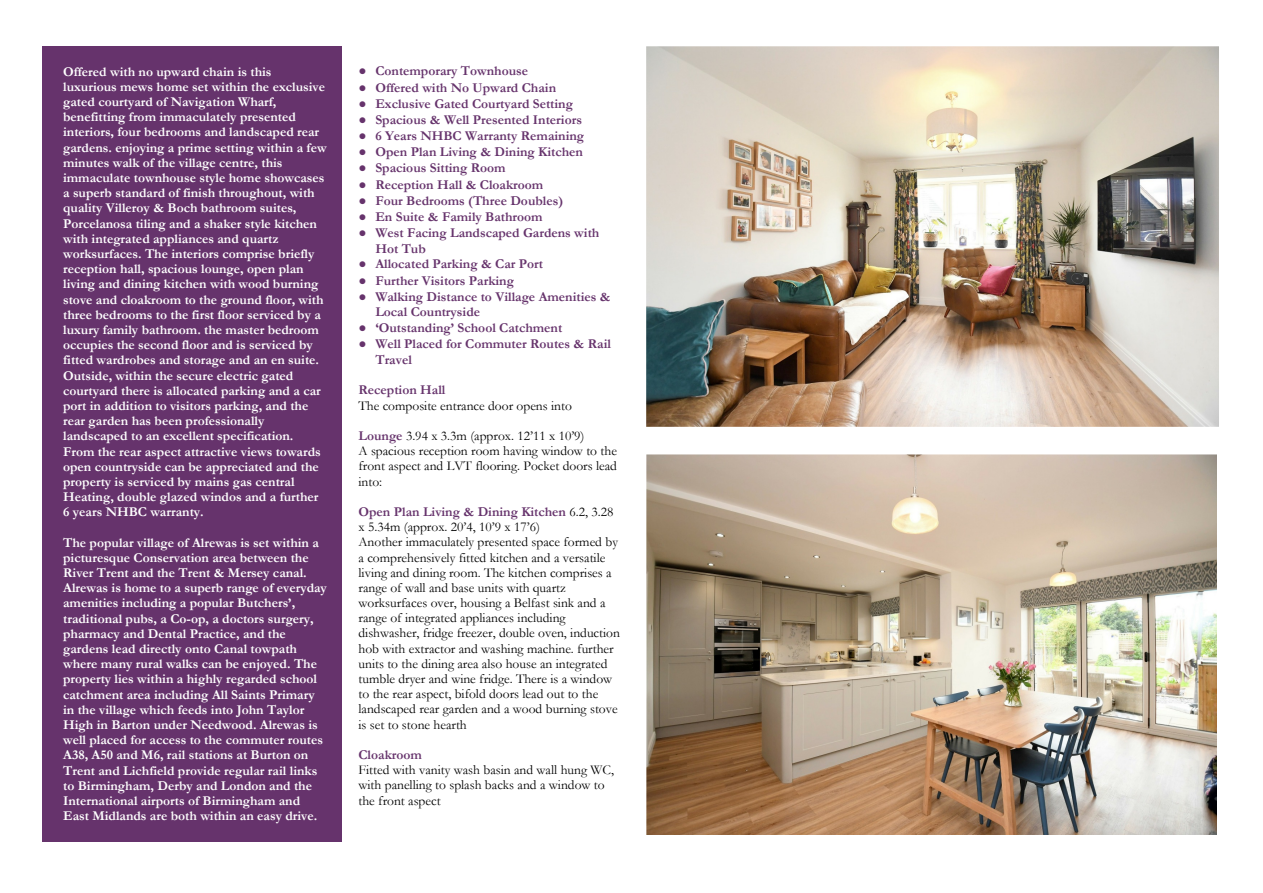
<style>
.page{position:relative;width:1263px;height:893px;background:#fff}
.page>*{position:absolute;margin:0;border:0;box-sizing:border-box;transform-origin:0 0}
.t1{font:700 13.5px/15.1px "Garamond";color:#fff}
.t2{font:13.5px/15.1px "Garamond";color:#000}
.t3{font:700 13.5px/15.8px "Garamond";color:#66336c}
.s1{font-family:"Times New Roman"}
.s2{font-weight:700;color:#66336c}
</style>
<div class="page">
<div style="left:43px;top:46px;width:299px;height:795px;background:#66336c"></div>
<img style="left:646px;top:46px;width:573px;height:381px">
<img style="left:646px;top:454px;width:570px;height:381px">
<p class="t1" style="left:63px;top:65px;width:265px">Offered with no upward chain is this luxurious mews home set within the exclusive gated courtyard of Navigation Wharf, benefitting from immaculately presented interiors, four bedrooms and landscaped rear gardens. enjoying a prime setting within a few minutes walk of the village centre, this immaculate townhouse style home showcases a superb standard of finish throughout, with quality Villeroy &amp; Boch bathroom suites, Porcelanosa tiling and a shaker style kitchen with integrated appliances and quartz worksurfaces. The interiors comprise briefly reception hall, spacious lounge, open plan living and dining kitchen with wood burning stove and cloakroom to the ground floor, with three bedrooms to the first floor serviced by a luxury family bathroom. the master bedroom occupies the second floor and is serviced by fitted wardrobes and storage and an en suite.<br>Outside, within the secure electric gated courtyard there is allocated parking and a car port in addition to visitors parking, and the rear garden has been professionally landscaped to an excellent specification.<br>From the rear aspect attractive views towards open countryside can be appreciated and the property is serviced by mains gas central Heating, double glazed windos and a further 6 years NHBC warranty.</p>
<p class="t1" style="left:63px;top:536px;width:265px">The popular village of Alrewas is set within a picturesque Conservation area between the River Trent and the Trent &amp; Mersey canal.<br>Alrewas is home to a superb range of everyday amenities including a popular Butchers’, traditional pubs, a Co-op, a doctors surgery, pharmacy and Dental Practice, and the gardens lead directly onto Canal towpath where many rural walks can be enjoyed. The property lies within a highly regarded school catchment area including All Saints Primary in the village which feeds into John Taylor High in Barton under Needwood. Alrewas is well placed for access to the commuter routes A38, A50 and M6, rail stations at Burton on Trent and Lichfield provide regular rail links to Birmingham, Derby and London and the International airports of Birmingham and East Midlands are both within an easy drive.</p>
<p class="t3" style="left:358px;top:65px;width:171px"><span class="s1">●</span> Contemporary Townhouse</p>
<p class="t3" style="left:358px;top:81px;width:199px"><span class="s1">●</span> Offered with No Upward Chain</p>
<p class="t3" style="left:358px;top:97px;width:216px"><span class="s1">●</span> Exclusive Gated Courtyard Setting</p>
<p class="t3" style="left:358px;top:113px;width:225px"><span class="s1">●</span> Spacious &amp; Well Presented Interiors</p>
<p class="t3" style="left:358px;top:130px;width:227px"><span class="s1">●</span> 6 Years NHBC Warranty Remaining</p>
<p class="t3" style="left:358px;top:146px;width:226px"><span class="s1">●</span> Open Plan Living &amp; Dining Kitchen</p>
<p class="t3" style="left:358px;top:162px;width:149px"><span class="s1">●</span> Spacious Sitting Room</p>
<p class="t3" style="left:358px;top:178px;width:186px"><span class="s1">●</span> Reception Hall &amp; Cloakroom</p>
<p class="t3" style="left:358px;top:194px;width:206px"><span class="s1">●</span> Four Bedrooms (Three Doubles)</p>
<p class="t3" style="left:358px;top:210px;width:186px"><span class="s1">●</span> En Suite &amp; Family Bathroom</p>
<p class="t3" style="left:375px;top:226px;width:225px;text-indent:-17px"><span class="s1">●</span> West Facing Landscaped Gardens with<br>Hot Tub</p>
<p class="t3" style="left:358px;top:258px;width:186px"><span class="s1">●</span> Allocated Parking &amp; Car Port</p>
<p class="t3" style="left:358px;top:274px;width:157px"><span class="s1">●</span> Further Visitors Parking</p>
<p class="t3" style="left:375px;top:290px;width:237px;text-indent:-17px"><span class="s1">●</span> Walking Distance to Village Amenities &amp;<br>Local Countryside</p>
<p class="t3" style="left:358px;top:322px;width:205px"><span class="s1">●</span> ‘Outstanding’ School Catchment</p>
<p class="t3" style="left:375px;top:338px;width:237px;text-indent:-17px"><span class="s1">●</span> Well Placed for Commuter Routes &amp; Rail<br>Travel</p>
<p class="t3" style="left:358px;top:384px;width:88px">Reception Hall</p>
<p class="t2" style="left:358px;top:399px;width:215px">The composite entrance door opens into</p>
<p class="t2" style="left:358px;top:430px;width:260px"><span class="s2">Lounge</span> 3.94 x 3.3m (approx. 12’11 x 10’9)<br>A spacious reception room having window to the front aspect and LVT flooring. Pocket doors lead into:</p>
<p class="t2" style="left:358px;top:506px;width:263px"><span class="s2">Open Plan Living &amp; Dining Kitchen</span> 6.2, 3.28 x 5.34m (approx. 20’4, 10’9 x 17’6)<br>Another immaculately presented space formed by a comprehensively fitted kitchen and a versatile living and dining room. The kitchen comprises a range of wall and base units with quartz worksurfaces over, housing a Belfast sink and a range of integrated appliances including dishwasher, fridge freezer, double oven, induction hob with extractor and washing machine. further units to the dining area also house an integrated tumble dryer and wine fridge. There is a window to the rear aspect, bifold doors lead out to the landscaped rear garden and a wood burning stove is set to stone hearth</p>
<p class="t3" style="left:358px;top:748px;width:65px">Cloakroom</p>
<p class="t2" style="left:358px;top:764px;width:257px">Fitted with vanity wash basin and wall hung WC, with panelling to splash backs and a window to the front aspect</p>
</div>
